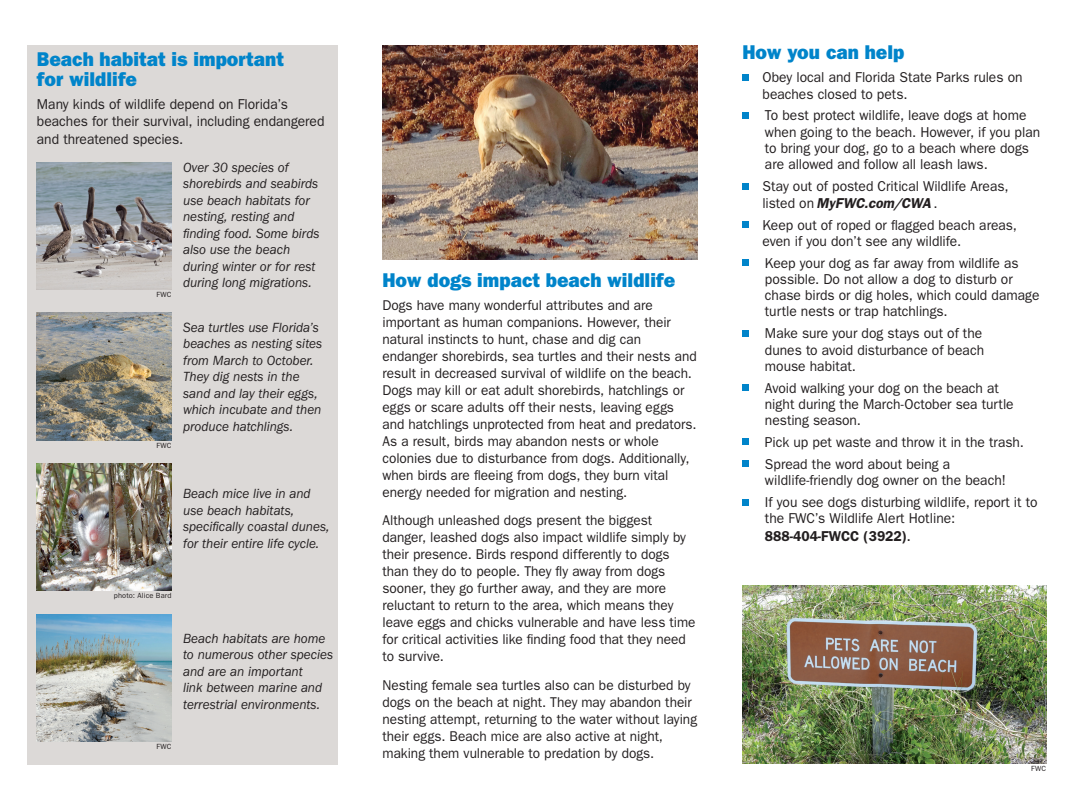
<style>
.page{position:relative;width:1080px;height:810px;background:#fff}
.page>*{position:absolute;margin:0;border:0;box-sizing:border-box;transform-origin:0 0}
.t1{font:20px/20px "ITC Franklin Gothic Std Hvy";letter-spacing:.005em;color:#0084ca;scale:.96 1}
.t2{font:14.38px/16.2px "ITC Franklin Gothic Std";color:#231f20;scale:.96 1}
.t3{font:14.25px/17px "ITC Franklin Gothic Std";color:#231f20;scale:.96 1}
.t4{font:italic 13.75px/16.5px "ITC Franklin Gothic Std";letter-spacing:-.005em;color:#231f20;scale:.96 1}
.Photo_captions{font:7.5px "ITC Franklin Gothic Std";letter-spacing:.025em;color:#231f20}
.s1{font-weight:600;font-style:italic}
.s2{font-weight:600}
.s3{font-family:"Franklin Gothic";font-weight:500}
</style>
<div class="page">
<div style="left:27px;top:45px;width:311px;height:720px;background:#dcd9d7"></div>
<img style="left:37px;top:162px;width:135px;height:128px">
<img style="left:37px;top:313px;width:135px;height:128px">
<img style="left:37px;top:464px;width:135px;height:127px">
<img style="left:37px;top:614px;width:135px;height:127px">
<img style="left:382px;top:45px;width:316px;height:214px">
<div style="left:742px;top:75px;width:7px;height:6px;background:#0084ca"></div>
<div style="left:742px;top:113px;width:7px;height:6px;background:#0084ca"></div>
<div style="left:742px;top:183px;width:7px;height:7px;background:#0084ca"></div>
<div style="left:742px;top:221px;width:7px;height:7px;background:#0084ca"></div>
<div style="left:742px;top:260px;width:7px;height:6px;background:#0084ca"></div>
<div style="left:742px;top:330px;width:7px;height:7px;background:#0084ca"></div>
<div style="left:742px;top:384px;width:7px;height:6px;background:#0084ca"></div>
<div style="left:742px;top:439px;width:7px;height:6px;background:#0084ca"></div>
<div style="left:742px;top:461px;width:7px;height:6px;background:#0084ca"></div>
<div style="left:742px;top:499px;width:7px;height:7px;background:#0084ca"></div>
<img style="left:742px;top:585px;width:304px;height:179px">
<h2 class="t1" style="left:37px;top:49px;width:259px">Beach habitat is important for wildlife</h2>
<p class="t2" style="left:37px;top:95px;width:301px;line-height:17.6px">Many kinds of wildlife depend on Florida’s beaches for their survival, including endangered and threatened species.</p>
<p class="Photo_captions" style="left:156px;top:290px;width:17px">FWC</p>
<p class="Photo_captions" style="left:156px;top:441px;width:17px">FWC</p>
<p class="t4" style="left:183px;top:159px;width:144px">Over 30 species of shorebirds and seabirds use beach habitats for nesting, resting and finding food. Some birds also use the beach during winter or for rest during long migrations.</p>
<p class="t4" style="left:183px;top:319px;width:147px">Sea turtles use Florida’s beaches as nesting sites from March to October.<br>They dig nests in the sand and lay their eggs, which incubate and then produce hatchlings.</p>
<p class="t4" style="left:183px;top:485px;width:154px">Beach mice live in and use beach habitats, specifically coastal dunes, for their entire life cycle.</p>
<p class="Photo_captions" style="left:114px;top:591px;width:59px">photo: Alice Bard</p>
<p class="t4" style="left:183px;top:630px;width:158px">Beach habitats are home to numerous other species and are an important<br>link between marine and terrestrial environments.</p>
<p class="Photo_captions" style="left:156px;top:742px;width:17px">FWC</p>
<h2 class="t1" style="left:382px;top:270px;width:306px">How dogs impact beach wildlife</h2>
<p class="t3" style="left:382px;top:296px;width:329px">Dogs have many wonderful attributes and are important as human companions. However, their natural instincts to hunt, chase and dig can endanger shorebirds, sea turtles and their nests and result in decreased survival of wildlife on the beach.<br>Dogs may kill or eat adult shorebirds, hatchlings or eggs or scare adults off their nests, leaving eggs and hatchlings unprotected from heat and predators.<br>As a result, birds may abandon nests or whole colonies due to disturbance from dogs. Additionally, when birds are fleeing from dogs, they burn vital energy needed for migration and nesting.</p>
<p class="t3" style="left:382px;top:512px;width:328px">Although unleashed dogs present the biggest danger, leashed dogs also impact wildlife simply by their presence. Birds respond differently to dogs than they do to people. They fly away from dogs sooner, they go further away, and they are more reluctant to return to the area, which means they leave eggs and chicks vulnerable and have less time for critical activities like finding food that they need to survive.</p>
<p class="t3" style="left:382px;top:676px;width:329px">Nesting female sea turtles also can be disturbed by dogs on the beach at night. They may abandon their nesting attempt, returning to the water without laying their eggs. Beach mice are also active at night, making them vulnerable to predation by dogs.</p>
<h2 class="t1" style="left:742px;top:42px;width:170px">How you can help</h2>
<p class="t2" style="left:762px;top:69px;width:272px">Obey local and Florida State Parks rules on beaches closed to pets.</p>
<p class="t2" style="left:765px;top:108px;width:288px">To best protect wildlife, leave dogs at home when going to the beach. However, if you plan to bring your dog, go to a beach where dogs are allowed and follow all leash laws.</p>
<p class="t2" style="left:762px;top:178px;width:258px;line-height:16.6px">Stay out of posted Critical Wildlife Areas, l i s t e d o n <span class="s1">MyFWC.com/CWA</span> .</p>
<p class="t2" style="left:762px;top:217px;width:267px">Keep out of roped or flagged beach areas, even if you don’t see any wildlife.</p>
<p class="t2" style="left:765px;top:255px;width:287px">Keep your dog as far away from wildlife as possible. Do not allow a dog to disturb or chase birds or dig holes, which could damage turtle nests or trap hatchlings.</p>
<p class="t2" style="left:765px;top:325px;width:230px">Make sure your dog stays out of the dunes to avoid disturbance of beach mouse habitat.</p>
<p class="t2" style="left:765px;top:380px;width:261px">Avoid walking your dog on the beach at night during the March-October sea turtle nesting season.</p>
<p class="t2" style="left:765px;top:434px;width:271px">Pick up pet waste and throw it in the trash.</p>
<p class="t2" style="left:765px;top:456px;width:252px">Spread the word about being a wildlife-friendly dog owner on the beach!</p>
<p class="t2" style="left:765px;top:494px;width:286px;line-height:16.9px">If you see dogs disturbing wildlife, report it to the FWC’s Wildlife Alert Hotline:<br><span class="s2">888-404-FWCC (3922)</span><span class="s3">.</span></p>
<p class="Photo_captions" style="left:1031px;top:764px;width:17px">FWC</p>
</div>
